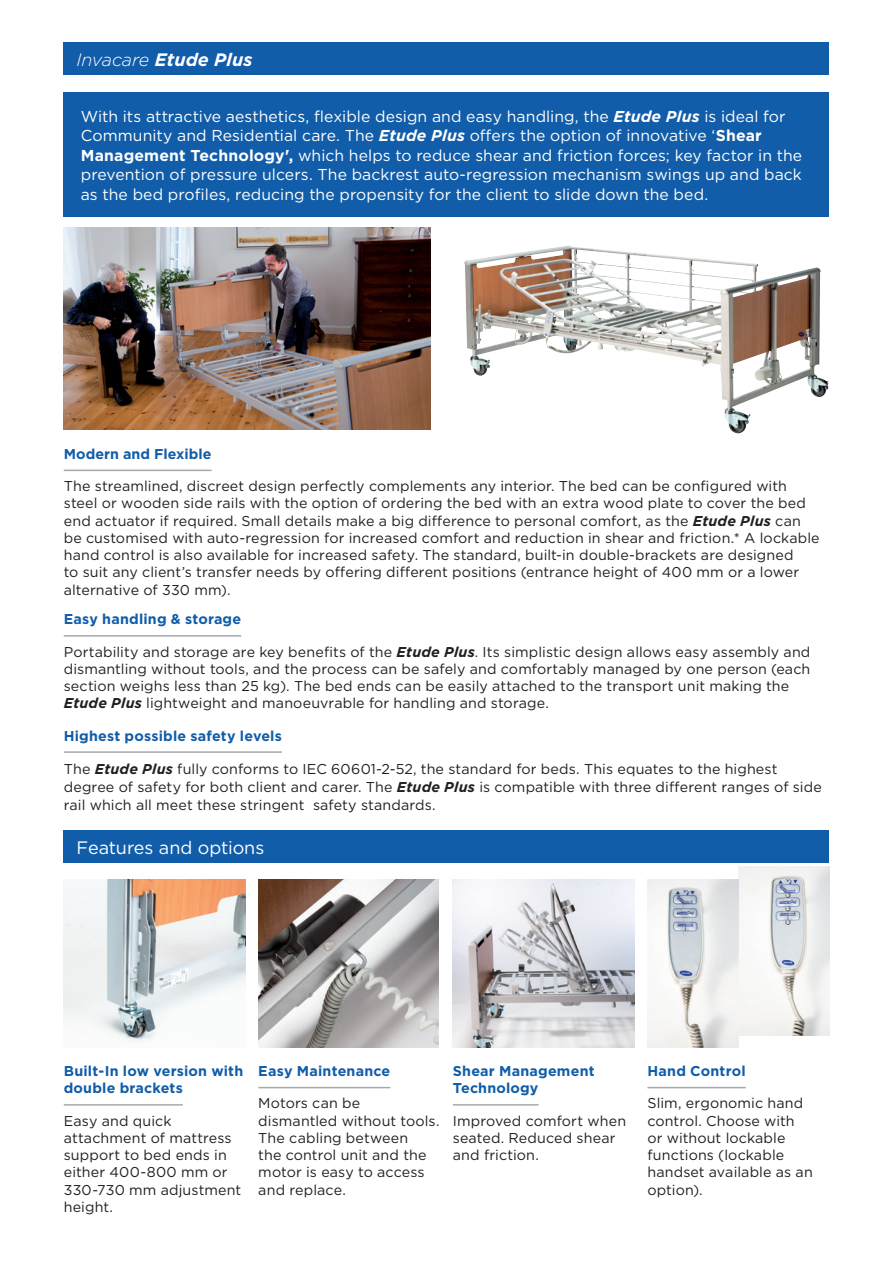
<style>
.page{position:relative;width:893px;height:1263px;background:#fff}
.page>*{position:absolute;margin:0;border:0;box-sizing:border-box;transform-origin:0 0}
.Heading{font:18px "Gotham";letter-spacing:-.005em;color:#fff}
.Heading-2{font:italic 700 18px "Gotham";letter-spacing:.005em;color:#fff}
.Intro_Text{font:15.75px/19.5px "Gotham";letter-spacing:.005em;color:#fff}
.Body_No_Indent{font:14.25px/17.2px "Gotham";letter-spacing:.01em;color:#231f20}
.Subheading{font:700 14.25px/17.2px "Gotham";letter-spacing:.015em;color:#115da9}
.s1{font-weight:300}
.s2{font-weight:700;font-style:italic}
.s3{font-weight:700}
</style>
<div class="page">
<div style="left:64px;top:43px;width:765px;height:32px;background:#115da9"></div>
<div style="left:64px;top:92px;width:765px;height:125px;background:#115da9"></div>
<div style="left:64px;top:830px;width:765px;height:33px;background:#115da9"></div>
<img style="left:464px;top:245px;width:354px;height:189px">
<hr style="left:64px;top:470px;width:148px;height:1px;background:#a7a9a9">
<hr style="left:64px;top:1104px;width:119px;height:1px;background:#a7a9a9">
<hr style="left:258px;top:1087px;width:132px;height:1px;background:#a7a9a9">
<hr style="left:453px;top:1104px;width:85px;height:1px;background:#a7a9a9">
<hr style="left:647px;top:1087px;width:99px;height:1px;background:#a7a9a9">
<img style="left:738px;top:867px;width:91px;height:168px">
<img style="left:453px;top:879px;width:181px;height:169px">
<img style="left:64px;top:879px;width:182px;height:162px">
<img style="left:258px;top:879px;width:180px;height:169px">
<img style="left:64px;top:227px;width:367px;height:202px">
<hr style="left:64px;top:635px;width:177px;height:2px;background:#a7a9a9">
<hr style="left:64px;top:751px;width:218px;height:2px;background:#a7a9a9">
<img style="left:647px;top:879px;width:91px;height:169px">
<p class="Heading-2" style="left:77px;top:48px;width:177px"><span class="s1">Invacare</span> Etude Plus</p>
<p class="Intro_Text" style="left:81px;top:106px;width:723px">With its attractive aesthetics, flexible design and easy handling, the <span class="s2">Etude Plus</span> is ideal for Community and Residential care. The <span class="s2">Etude Plus</span> offers the option of innovative ‘<span class="s3">Shear Management Technology',</span> which helps to reduce shear and friction forces; key factor in the prevention of pressure ulcers. The backrest auto-regression mechanism swings up and back as the bed profiles, reducing the propensity for the client to slide down the bed.</p>
<p class="Subheading" style="left:64px;top:445px;width:149px">Modern and Flexible</p>
<p class="Body_No_Indent" style="left:64px;top:477px;width:757px">The streamlined, discreet design perfectly complements any interior. The bed can be configured with steel or wooden side rails with the option of ordering the bed with an extra wood plate to cover the bed end actuator if required. Small details make a big difference to personal comfort, as the <span class="s2">Etude Plus</span> can be customised with auto-regression for increased comfort and reduction in shear and friction.* A lockable hand control is also available for increased safety. The standard, built-in double-brackets are designed<br>to suit any client’s transfer needs by offering different positions (entrance height of 400 mm or a lower alternative of 330 mm).</p>
<p class="Subheading" style="left:64px;top:611px;width:179px">Easy handling &amp; storage</p>
<p class="Body_No_Indent" style="left:64px;top:643px;width:748px">Portability and storage are key benefits of the <span class="s2">Etude Plus</span>. Its simplistic design allows easy assembly and dismantling without tools, and the process can be safely and comfortably managed by one person (each section weighs less than 25 kg). The bed ends can be easily attached to the transport unit making the <span class="s2">Etude Plus</span> lightweight and manoeuvrable for handling and storage.</p>
<p class="Subheading" style="left:64px;top:727px;width:220px">Highest possible safety levels</p>
<p class="Body_No_Indent" style="left:64px;top:759px;width:760px;line-height:18px">The <span class="s2">Etude Plus</span> fully conforms to IEC 60601-2-52, the standard for beds. This equates to the highest degree of safety for both client and carer. The <span class="s2">Etude Plus</span> is compatible with three different ranges of side rail which all meet these stringent safety standards.</p>
<p class="Heading" style="left:77px;top:836px;width:189px">Features and options</p>
<p class="Subheading" style="left:64px;top:1062px;width:181px">Built-In low version with double brackets</p>
<p class="Body_No_Indent" style="left:64px;top:1112px;width:179px">Easy and quick attachment of mattress support to bed ends in either 400-800 mm or<br>330-730 mm adjustment height.</p>
<p class="Subheading" style="left:258px;top:1062px;width:134px">Easy Maintenance</p>
<p class="Body_No_Indent" style="left:258px;top:1094px;width:183px">Motors can be dismantled without tools.<br>The cabling between<br>the control unit and the motor is easy to access and replace.</p>
<p class="Subheading" style="left:453px;top:1062px;width:143px">Shear Management<br>Technology</p>
<p class="Body_No_Indent" style="left:453px;top:1112px;width:175px">Improved comfort when seated. Reduced shear and friction.</p>
<p class="Subheading" style="left:647px;top:1062px;width:100px">Hand Control</p>
<p class="Body_No_Indent" style="left:647px;top:1094px;width:167px">Slim, ergonomic hand control. Choose with or without lockable functions (lockable handset available as an option).</p>
</div>
